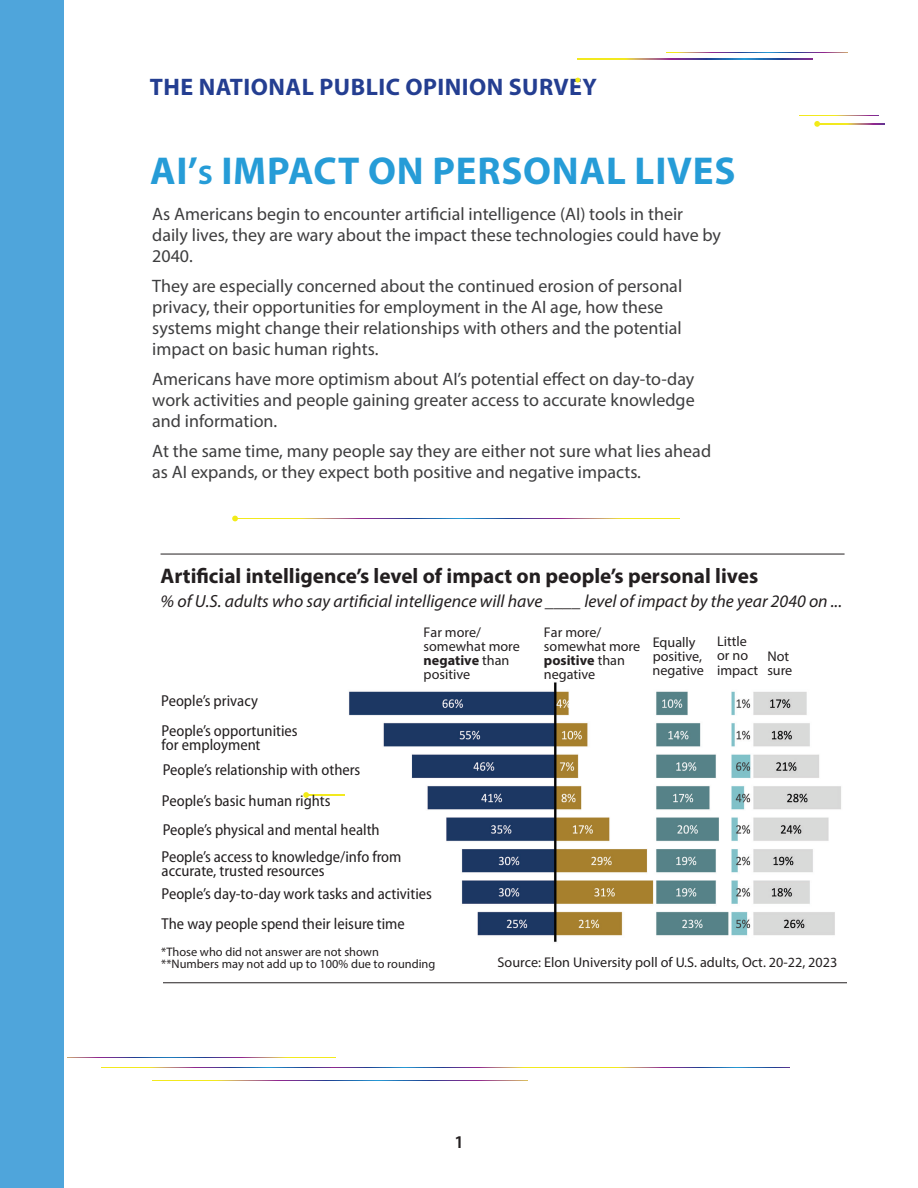
<style>
.page{position:relative;width:918px;height:1188px;background:#fff}
.page>*{position:absolute;margin:0;border:0;box-sizing:border-box;transform-origin:0 0}
.Sottotitolo_-_Alline{font:700 39px "Myriad Pro";letter-spacing:.02em;color:#269cd7}
.Sottotitolo_-_Alline-2{font:700 24px "Myriad Pro";letter-spacing:.02em;color:#243e91}
.t1{font:700 21.15px "Myriad Pro";color:#231f20}
.Body_12_on_14{font:18px/21px "Myriad Pro";color:#3e3e3f}
.t2{font:600 18px "Myriad Pro";color:#231f20}
.t3{font:italic 17.7px "Myriad Pro";color:#231f20}
.t4{font:semi-condensed 15.9px/14.1px "Myriad Pro";color:#231f20}
.t5{font:14.1px/14.1px "Myriad Pro";color:#231f20}
.t6{font:12.3px/12.3px "Myriad Pro";color:#231f20}
.s1{font-size:27px}
.s2{font-weight:700}
</style>
<div class="page">
<div style="left:0;top:0;width:64px;height:1188px;background:#4fa5db"></div>
<svg style="left:238px;top:518px;width:442px;height:1px"></svg>
<svg style="left:232px;top:516px;width:6px;height:5px"></svg>
<svg style="left:152px;top:1080px;width:376px;height:1px"></svg>
<hr style="left:306px;top:795px;width:445px;height:1px;background:#f2e91e">
<svg style="left:303px;top:792px;width:6px;height:6px"></svg>
<svg style="left:578px;top:59px;width:234px;height:1px"></svg>
<svg style="left:575px;top:78px;width:5px;height:5px"></svg>
<svg style="left:814px;top:121px;width:6px;height:6px"></svg>
<svg style="left:819px;top:123px;width:66px;height:1px"></svg>
<svg style="left:799px;top:115px;width:79px;height:1px"></svg>
<svg style="left:667px;top:52px;width:180px;height:1px"></svg>
<img style="left:346px;top:682px;width:495px;height:260px">
<hr style="left:163px;top:982px;width:684px;height:1px;background:#231f20">
<hr style="left:161px;top:554px;width:684px;height:1px;background:#231f20">
<hr style="left:560px;top:1067px;width:229px;height:1px;background:#f2eb17">
<svg style="left:618px;top:1067px;width:171px;height:1px"></svg>
<svg style="left:331px;top:1067px;width:229px;height:1px"></svg>
<hr style="left:101px;top:1067px;width:230px;height:1px;background:#f2eb17">
<svg style="left:150px;top:1067px;width:181px;height:1px"></svg>
<svg style="left:67px;top:1057px;width:269px;height:1px"></svg>
<p class="Sottotitolo_-_Alline-2" style="left:150px;top:71px;width:449px">THE NATIONAL PUBLIC OPINION SURVEY</p>
<p class="Sottotitolo_-_Alline" style="left:150px;top:145px;width:587px">AI’<span class="s1">S</span> IMPACT ON PERSONAL LIVES</p>
<p class="Body_12_on_14" style="left:152px;top:203px;width:570px">As Americans begin to encounter artificial intelligence (AI) tools in their daily lives, they are wary about the impact these technologies could have by<br>2040.</p>
<p class="Body_12_on_14" style="left:152px;top:275px;width:531px">They are especially concerned about the continued erosion of personal privacy, their opportunities for employment in the AI age, how these systems might change their relationships with others and the potential impact on basic human rights.</p>
<p class="Body_12_on_14" style="left:152px;top:368px;width:544px;text-align:justify">Americans have more optimism about AI’s potential effect on day-to-day work activities and people gaining greater access to accurate knowledge and information.</p>
<p class="Body_12_on_14" style="left:152px;top:440px;width:560px">At the same time, many people say they are either not sure what lies ahead as AI expands, or they expect both positive and negative impacts.</p>
<p class="t1" style="left:161px;top:562px;width:599px">Artificial intelligence’s level of impact on people’s personal lives</p>
<p class="t3" style="left:161px;top:590px;width:683px">% of U.S. adults who say artificial intelligence will have ____ level of impact by the year 2040 on ...</p>
<p class="t4" style="left:161px;top:694px;width:98px">People’s privacy</p>
<p class="t4" style="left:162px;top:723px;width:138px">People’s opportunities for employment</p>
<p class="t4" style="left:162px;top:754px;width:200px;line-height:30.8px">People’s relationship with others<br>People’s basic human rights</p>
<p class="t4" style="left:163px;top:823px;width:219px">People’s physical and mental health</p>
<p class="t5" style="left:424px;top:625px;width:98px">Far more/ somewhat more <span class="s2">negative</span> than positive</p>
<p class="t5" style="left:653px;top:635px;width:53px">Equally positive, negative</p>
<p class="t5" style="left:717px;top:634px;width:43px">Little or no impact</p>
<p class="t5" style="left:544px;top:625px;width:98px">Far more/ somewhat more <span class="s2">positive</span> than negative</p>
<p class="t4" style="left:162px;top:849px;width:241px">People’s access to knowledge/info from accurate, trusted resources</p>
<p class="t4" style="left:162px;top:886px;width:272px">People’s day-to-day work tasks and activities</p>
<p class="t4" style="left:162px;top:916px;width:245px">The way people spend their leisure time</p>
<p class="t5" style="left:767px;top:649px;width:26px">Not sure</p>
<p class="t6" style="left:161px;top:945px;width:276px">*Those who did not answer are not shown **Numbers may not add up to 100% due to rounding</p>
<p class="t5" style="left:498px;top:955px;width:341px">Source: Elon University poll of U.S. adults, Oct. 20-22, 2023</p>
<p class="t2" style="left:456px;top:1130px;width:8px">1</p>
</div>
